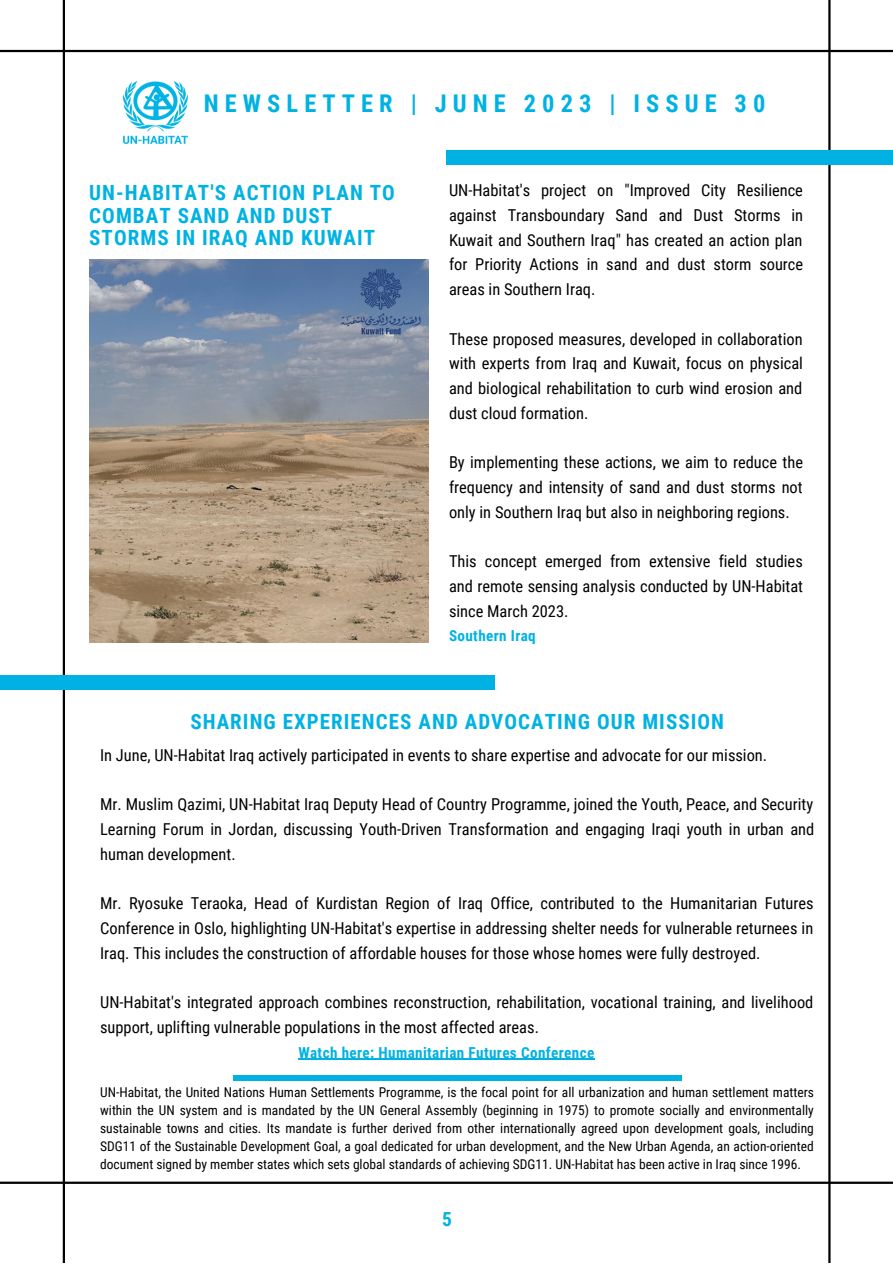
<style>
.page{position:relative;width:893px;height:1264px;background:#fff}
.page>*{position:absolute;margin:0;border:0;box-sizing:border-box;transform-origin:0 0}
.t1{font:700 24.45px "Roboto Condensed";letter-spacing:.25em;color:#00b2e3}
.t2{font:700 21px/22.5px "Roboto Condensed";letter-spacing:.05em;color:#00b2e3}
.t3{font:700 19.35px "Roboto Condensed";color:#00b2e3}
.t4{font:16.35px/24.8px "Roboto Condensed";color:#000;text-align:justify}
.t5{font:700 15.15px "Roboto Condensed";letter-spacing:.025em;color:#00b2e3}
.t6{font:13.5px/18px "Roboto Condensed";color:#000;text-align:justify}
</style>
<div class="page">
<img style="left:123px;top:81px;width:64px;height:62px">
<hr style="left:0;top:50px;width:892px;height:2px;background:#000">
<hr style="left:0;top:1181px;width:892px;height:2px;background:#000">
<hr style="left:63px;top:0;width:2px;height:1262px;background:#000">
<hr style="left:828px;top:0;width:2px;height:1262px;background:#000">
<img style="left:89px;top:259px;width:340px;height:383px">
<div style="left:446px;top:150px;width:446px;height:15px;background:#00b2e3"></div>
<div style="left:0;top:675px;width:494px;height:14px;background:#00b2e3"></div>
<div style="left:233px;top:1075px;width:448px;height:5px;background:#00b2e3"></div>
<img style="left:340px;top:268px;width:82px;height:67px">
<hr style="left:298px;top:1058px;width:296px;height:1px;background:#00b2e3">
<p class="t1" style="left:204px;top:89px;width:563px">NEWSLETTER | JUNE 2023 | ISSUE 30</p>
<p class="t2" style="left:89px;top:182px;width:307px">UN-HABITAT'S ACTION PLAN TO<br>COMBAT SAND AND DUST<br>STORMS IN IRAQ AND KUWAIT</p>
<p class="t4" style="left:449px;top:178px;width:356px">UN-Habitat's project on "Improved City Resilience against Transboundary Sand and Dust Storms in Kuwait and Southern Iraq" has created an action plan for Priority Actions in sand and dust storm source areas in Southern Iraq.</p>
<p class="t4" style="left:449px;top:327px;width:355px">These proposed measures, developed in collaboration with experts from Iraq and Kuwait, focus on physical and biological rehabilitation to curb wind erosion and dust cloud formation.</p>
<p class="t4" style="left:449px;top:450px;width:355px">By implementing these actions, we aim to reduce the frequency and intensity of sand and dust storms not only in Southern Iraq but also in neighboring regions.</p>
<p class="t4" style="left:449px;top:549px;width:355px">This concept emerged from extensive field studies and remote sensing analysis conducted by UN-Habitat since March 2023.</p>
<p class="t5" style="left:449px;top:626px;width:88px">Southern Iraq</p>
<p class="t2" style="left:190px;top:710px;width:535px">SHARING EXPERIENCES AND ADVOCATING OUR MISSION</p>
<p class="t4" style="left:100px;top:743px;width:668px">In June, UN-Habitat Iraq actively participated in events to share expertise and advocate for our mission.</p>
<p class="t4" style="left:100px;top:792px;width:715px">Mr. Muslim Qazimi, UN-Habitat Iraq Deputy Head of Country Programme, joined the Youth, Peace, and Security Learning Forum in Jordan, discussing Youth-Driven Transformation and engaging Iraqi youth in urban and human development.</p>
<p class="t4" style="left:100px;top:891px;width:715px">Mr. Ryosuke Teraoka, Head of Kurdistan Region of Iraq Office, contributed to the Humanitarian Futures Conference in Oslo, highlighting UN-Habitat's expertise in addressing shelter needs for vulnerable returnees in Iraq. This includes the construction of affordable houses for those whose homes were fully destroyed.</p>
<p class="t4" style="left:100px;top:990px;width:714px">UN-Habitat's integrated approach combines reconstruction, rehabilitation, vocational training, and livelihood support, uplifting vulnerable populations in the most affected areas.</p>
<p class="t5" style="left:298px;top:1043px;width:297px">Watch here: Humanitarian Futures Conference</p>
<p class="t6" style="left:100px;top:1083px;width:715px">UN-Habitat, the United Nations Human Settlements Programme, is the focal point for all urbanization and human settlement matters within the UN system and is mandated by the UN General Assembly (beginning in 1975) to promote socially and environmentally sustainable towns and cities. Its mandate is further derived from other internationally agreed upon development goals, including SDG11 of the Sustainable Development Goal, a goal dedicated for urban development, and the New Urban Agenda, an action-oriented document signed by member states which sets global standards of achieving SDG11. UN-Habitat has been active in Iraq since 1996.</p>
<p class="t3" style="left:442px;top:1208px;width:11px">5</p>
</div>
